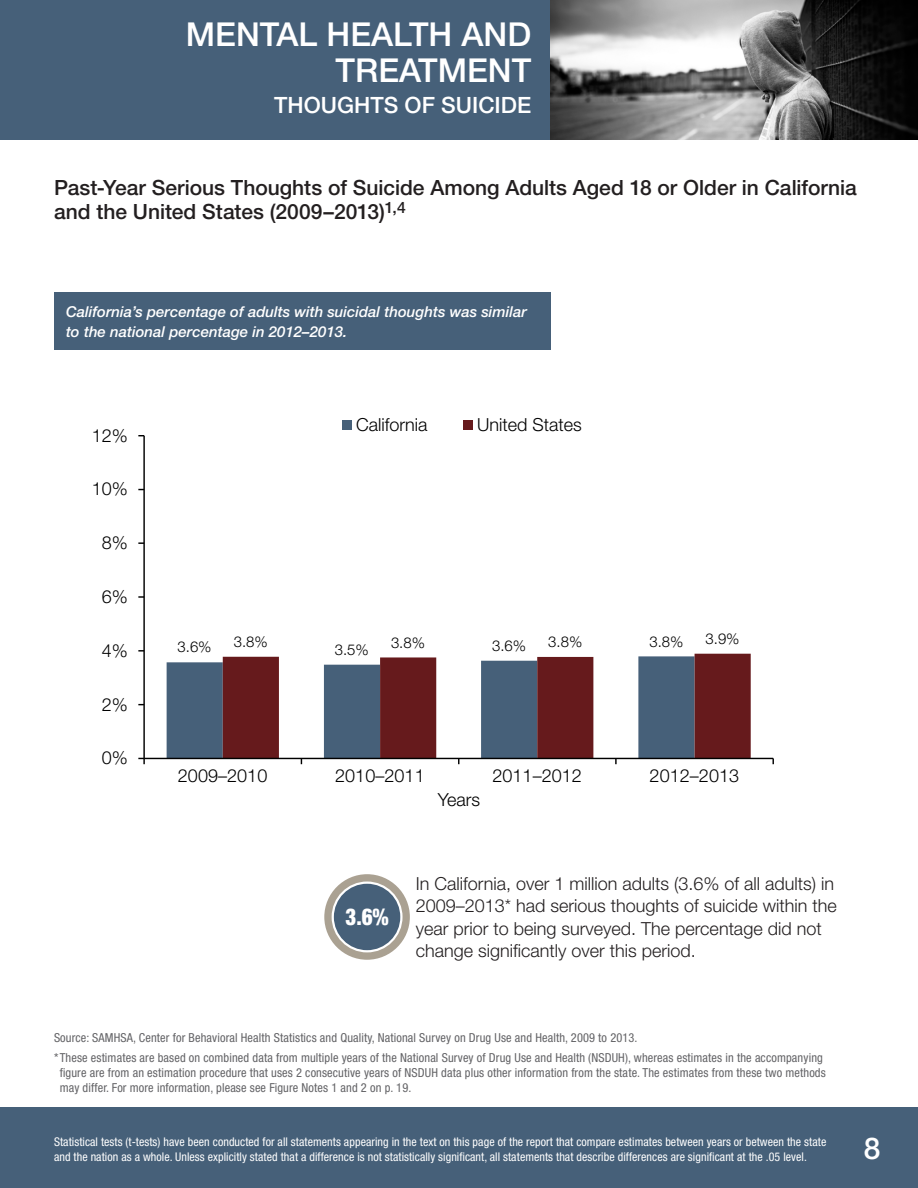
<style>
.page{position:relative;width:918px;height:1188px;background:#fff}
.page>*{position:absolute;margin:0;border:0;box-sizing:border-box;transform-origin:0 0}
.t1{font:500 33px/36px "Helvetica Neue LT Std";color:#fff;text-align:right}
.t2{font:500 30px "Helvetica Neue LT Std";color:#fff}
.t3{font:900 condensed 23.25px "Helvetica Neue LT Std";color:#fff;scale:.9 1}
.t4{font:500 22.5px "Helvetica Neue LT Std";color:#fff}
.figure_title{font:500 21px/24px "Helvetica Neue LT Std";color:#231f20}
.highlight_text{font:300 18px/22.5px "Helvetica Neue LT Std";color:#231f20}
.t5{font:300 18px "Helvetica Neue LT Std";letter-spacing:.005em;color:#000}
.box_text{font:italic 500 15px/20.2px "Helvetica Neue LT Std";color:#fff}
.t6{font:300 15px "Helvetica Neue LT Std";color:#000}
.highlight_text_reduc{font:condensed 12.3px/15px "Helvetica Neue LT Std";letter-spacing:.01em;color:#636366}
.section_header_-_lef{font:condensed 12.3px "Helvetica Neue LT Std";letter-spacing:.01em;color:#636366}
.section_header_-_lef-2{font:condensed 12px/15px "Helvetica Neue LT Std";letter-spacing:.005em;color:#fff}
.s1{font-size:18.6px}
</style>
<div class="page">
<div style="left:0;top:0;width:551px;height:140px;background:#466079"></div>
<div style="left:0;top:1107px;width:918px;height:81px;background:#466079"></div>
<img style="left:551px;top:0;width:367px;height:140px">
<div style="left:54px;top:292px;width:497px;height:58px;background:#466079"></div>
<svg style="left:167px;top:656px;width:56px;height:102px;background:#516980"></svg>
<svg style="left:223px;top:654px;width:528px;height:104px"></svg>
<hr style="left:143px;top:436px;width:2px;height:322px;background:#000">
<svg style="left:138px;top:596px;width:6px;height:2px"></svg>
<hr style="left:144px;top:758px;width:629px;height:1px;background:#000">
<svg style="left:138px;top:758px;width:7px;height:6px"></svg>
<div style="left:342px;top:420px;width:10px;height:10px;background:#466079"></div>
<div style="left:463px;top:420px;width:10px;height:10px;background:#661a1c"></div>
<svg style="left:324px;top:874px;width:86px;height:86px"></svg>
<svg style="left:332px;top:882px;width:71px;height:70px"></svg>
<div style="left:334px;top:884px;width:66px;height:66px;background:#466079;border-radius:50%"></div>
<h2 class="t1" style="left:186px;top:16px;width:347px">MENTAL HEALTH AND<br>TREATMENT</h2>
<h2 class="t4" style="left:274px;top:92px;width:259px">THOUGHTS OF SUICIDE</h2>
<p class="figure_title" style="left:54px;top:175px;width:804px">Past-Year Serious Thoughts of Suicide Among Adults Aged 18 or Older in California and the United States (2009–2013)<sup>1,4</sup></p>
<p class="box_text" style="left:66px;top:301px;width:462px">California’s percentage of adults with suicidal thoughts was similar to the national percentage in 2012–2013.</p>
<p class="t5" style="left:92px;top:424px;width:37px">12%</p>
<p class="t5" style="left:92px;top:478px;width:37px">10%</p>
<p class="t5" style="left:102px;top:532px;width:28px">8%</p>
<p class="t5" style="left:102px;top:586px;width:28px">6%</p>
<p class="t5" style="left:102px;top:639px;width:28px">4%</p>
<p class="t5" style="left:102px;top:693px;width:28px">2%</p>
<p class="t5" style="left:102px;top:747px;width:28px">0%</p>
<p class="t5" style="left:356px;top:413px;width:73px">California</p>
<p class="t5" style="left:477px;top:413px;width:106px">United States</p>
<p class="t6" style="left:178px;top:638px;width:35px">3.6%</p>
<p class="t6" style="left:234px;top:632px;width:35px">3.8%</p>
<p class="t6" style="left:335px;top:640px;width:35px">3.5%</p>
<p class="t6" style="left:391px;top:633px;width:35px">3.8%</p>
<p class="t6" style="left:492px;top:636px;width:35px">3.6%</p>
<p class="t6" style="left:548px;top:633px;width:35px">3.8%</p>
<p class="t6" style="left:649px;top:632px;width:35px">3.8%</p>
<p class="t6" style="left:706px;top:629px;width:35px">3.9%</p>
<p class="t5" style="left:178px;top:765px;width:91px">2009–2010</p>
<p class="t5" style="left:335px;top:765px;width:91px">2010–2011</p>
<p class="t5" style="left:492px;top:765px;width:91px">2011–2012</p>
<p class="t5" style="left:650px;top:765px;width:91px">2012–2013</p>
<p class="t5" style="left:438px;top:788px;width:44px">Years</p>
<h3 class="t3" style="left:345px;top:902px;width:50px">3<span class="s1">.</span>6%</h3>
<p class="highlight_text" style="left:416px;top:872px;width:423px">In California, over 1 million adults (3.6% of all adults) in 2009–2013* had serious thoughts of suicide within the year prior to being surveyed. The percentage did not change significantly over this period.</p>
<h1 class="section_header_-_lef" style="left:54px;top:1031px;width:585px">Source: SAMHSA, Center for Behavioral Health Statistics and Quality, National Survey on Drug Use and Health, 2009 to 2013.</h1>
<p class="highlight_text_reduc" style="left:60px;top:1050px;width:768px;text-indent:-6px">* These estimates are based on combined data from multiple years of the National Survey of Drug Use and Health (NSDUH), whereas estimates in the accompanying figure are from an estimation procedure that uses 2 consecutive years of NSDUH data plus other information from the state. The estimates from these two methods may differ. For more information, please see Figure Notes 1 and 2 on p. 19.</p>
<h1 class="section_header_-_lef-2" style="left:54px;top:1134px;width:774px">Statistical tests (t-tests) have been conducted for all statements appearing in the text on this page of the report that compare estimates between years or between the state and the nation as a whole. Unless explicitly stated that a difference is not statistically significant, all statements that describe differences are significant at the .05 level.</h1>
<h2 class="t2" style="left:864px;top:1130px;width:18px">8</h2>
</div>
